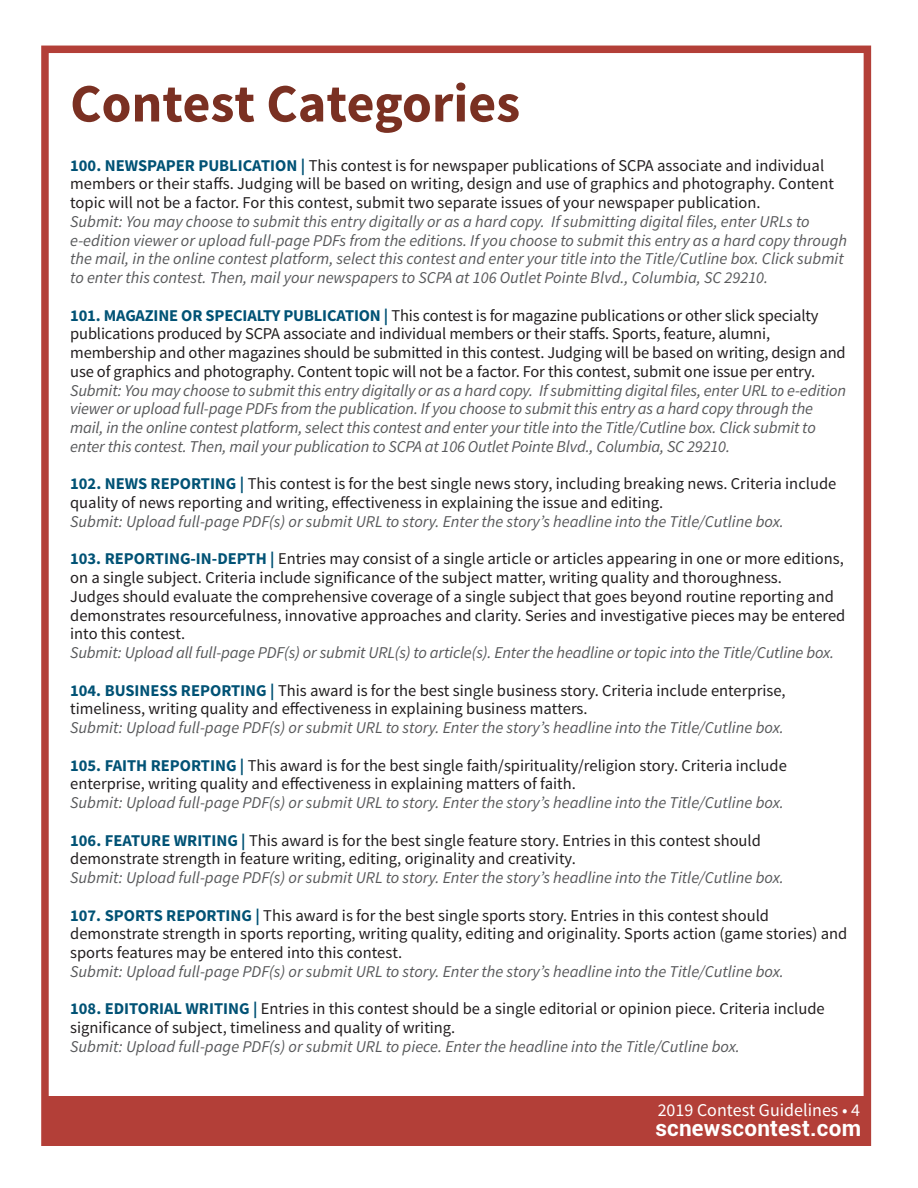
<style>
.page{position:relative;width:918px;height:1188px;background:#fff}
.page>*{position:absolute;margin:0;border:0;box-sizing:border-box;transform-origin:0 0}
.t1{font:700 54px "Source Sans Pro";color:#7a3022}
.t2{font:700 22.5px "Roboto";letter-spacing:.01em;color:#fff}
.t3{font:18px "Source Sans Pro";color:#fff}
.t4{font:16.5px/18.8px "Source Sans Pro";color:#231f20}
.t5{font:italic 16.5px/18.8px "Source Sans Pro";color:#58595b}
.s1{font-weight:700;color:#015275}
</style>
<div class="page">
<div style="left:41px;top:46px;width:830px;height:1100px;border:8px solid #b33f38"></div>
<div style="left:43px;top:1096px;width:824px;height:47px;background:#b33f38"></div>
<h1 class="t1" style="left:70px;top:83px;width:451px">Contest Categories</h1>
<p class="t4" style="left:70px;top:157px;width:765px"><span class="s1">100. NEWSPAPER PUBLICATION |</span> This contest is for newspaper publications of SCPA associate and individual members or their staffs. Judging will be based on writing, design and use of graphics and photography. Content topic will not be a factor. For this contest, submit two separate issues of your newspaper publication.</p>
<p class="t5" style="left:70px;top:213px;width:778px">Submit: You may choose to submit this entry digitally or as a hard copy. If submitting digital files, enter URLs to e-edition viewer or upload full-page PDFs from the editions. If you choose to submit this entry as a hard copy through the mail, in the online contest platform, select this contest and enter your title into the Title/Cutline box. Click submit to enter this contest. Then, mail your newspapers to SCPA at 106 Outlet Pointe Blvd., Columbia, SC 29210.</p>
<p class="t4" style="left:70px;top:307px;width:777px"><span class="s1">101. MAGAZINE OR SPECIALTY PUBLICATION |</span> This contest is for magazine publications or other slick specialty publications produced by SCPA associate and individual members or their staffs. Sports, feature, alumni, membership and other magazines should be submitted in this contest. Judging will be based on writing, design and use of graphics and photography. Content topic will not be a factor. For this contest, submit one issue per entry.</p>
<p class="t5" style="left:70px;top:382px;width:777px">Submit: You may choose to submit this entry digitally or as a hard copy. If submitting digital files, enter URL to e-edition viewer or upload full-page PDFs from the publication. If you choose to submit this entry as a hard copy through the mail, in the online contest platform, select this contest and enter your title into the Title/Cutline box. Click submit to enter this contest. Then, mail your publication to SCPA at 106 Outlet Pointe Blvd., Columbia, SC 29210.</p>
<p class="t4" style="left:70px;top:476px;width:768px"><span class="s1">102. NEWS REPORTING |</span> This contest is for the best single news story, including breaking news. Criteria include quality of news reporting and writing, effectiveness in explaining the issue and editing.</p>
<p class="t5" style="left:70px;top:513px;width:715px">Submit: Upload full-page PDF(s) or submit URL to story. Enter the story’s headline into the Title/Cutline box.</p>
<p class="t4" style="left:70px;top:551px;width:777px"><span class="s1">103. REPORTING-IN-DEPTH |</span> Entries may consist of a single article or articles appearing in one or more editions, on a single subject. Criteria include significance of the subject matter, writing quality and thoroughness.<br>Judges should evaluate the comprehensive coverage of a single subject that goes beyond routine reporting and demonstrates resourcefulness, innovative approaches and clarity. Series and investigative pieces may be entered into this contest.</p>
<p class="t5" style="left:70px;top:645px;width:765px">Submit: Upload all full-page PDF(s) or submit URL(s) to article(s). Enter the headline or topic into the Title/Cutline box.</p>
<p class="t4" style="left:70px;top:682px;width:717px"><span class="s1">104. BUSINESS REPORTING |</span> This award is for the best single business story. Criteria include enterprise, timeliness, writing quality and effectiveness in explaining business matters.</p>
<p class="t5" style="left:70px;top:720px;width:715px">Submit: Upload full-page PDF(s) or submit URL to story. Enter the story’s headline into the Title/Cutline box.</p>
<p class="t4" style="left:70px;top:757px;width:718px"><span class="s1">105. FAITH REPORTING |</span> This award is for the best single faith/spirituality/religion story. Criteria include enterprise, writing quality and effectiveness in explaining matters of faith.</p>
<p class="t5" style="left:70px;top:795px;width:715px">Submit: Upload full-page PDF(s) or submit URL to story. Enter the story’s headline into the Title/Cutline box.</p>
<p class="t4" style="left:70px;top:832px;width:692px"><span class="s1">106. FEATURE WRITING |</span> This award is for the best single feature story. Entries in this contest should demonstrate strength in feature writing, editing, originality and creativity.</p>
<p class="t5" style="left:70px;top:870px;width:715px">Submit: Upload full-page PDF(s) or submit URL to story. Enter the story’s headline into the Title/Cutline box.</p>
<p class="t4" style="left:70px;top:907px;width:779px"><span class="s1">107. SPORTS REPORTING |</span> This award is for the best single sports story. Entries in this contest should demonstrate strength in sports reporting, writing quality, editing and originality. Sports action (game stories) and sports features may be entered into this contest.</p>
<p class="t5" style="left:70px;top:963px;width:715px">Submit: Upload full-page PDF(s) or submit URL to story. Enter the story’s headline into the Title/Cutline box.</p>
<p class="t4" style="left:70px;top:1001px;width:756px"><span class="s1">108. EDITORIAL WRITING |</span> Entries in this contest should be a single editorial or opinion piece. Criteria include significance of subject, timeliness and quality of writing.</p>
<p class="t5" style="left:70px;top:1038px;width:671px">Submit: Upload full-page PDF(s) or submit URL to piece. Enter the headline into the Title/Cutline box.</p>
<p class="t3" style="left:658px;top:1103px;width:204px">2019 Contest Guidelines • 4</p>
<h2 class="t2" style="left:655px;top:1115px;width:207px">scnewscontest.com</h2>
</div>
